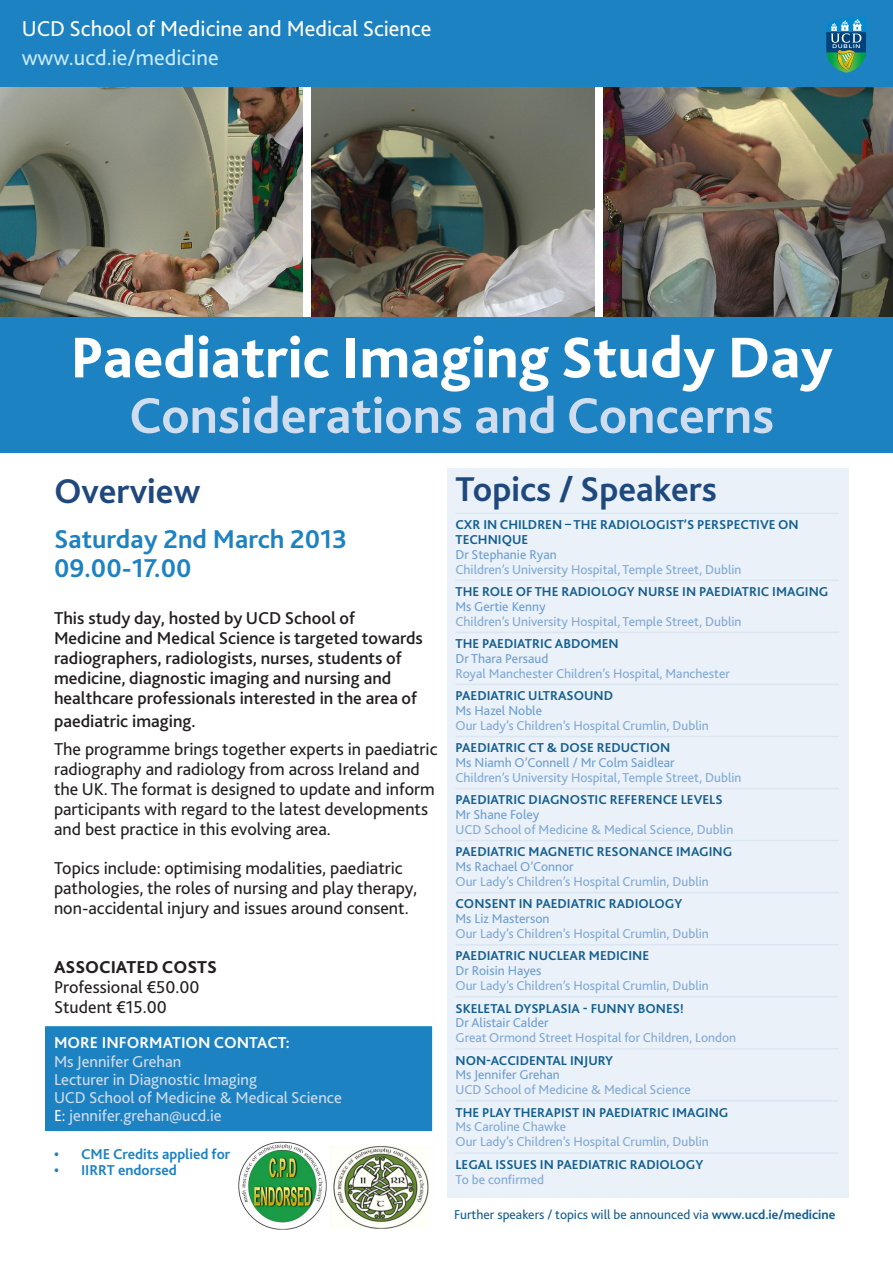
<style>
.page{position:relative;width:893px;height:1263px;background:#fff}
.page>*{position:absolute;margin:0;border:0;box-sizing:border-box;transform-origin:0 0}
.t1{font:800 60px "Bliss 2";color:#fff}
.t2{font:700 52.5px "Bliss 2";color:#d0ddef}
.t3{font:700 36px "Bliss 2";color:#1f497d}
.Body{font:700 27px/29.7px "Bliss 2";color:#1d82c2}
.contents_1{font:22.5px "Bliss 2";color:#fff}
.contents_1-2{font:22.5px "Bliss 2";color:#c6eafa}
.Body-2{font:18px/19.8px "Bliss 2";color:#231f20}
.Body-3{font:500 18px/19.8px "Bliss 2";color:#231f20}
.Body-4{font:800 18px "Bliss 2";color:#231f20}
.Body-5{font:16.5px "Bliss 2";color:#d0ddef}
.Body-6{font:700 16.5px "Bliss 2";color:#fff}
.t4{font:700 15px "Bliss 2";color:#1d82c2}
.venue{font:13.5px "Bliss 2";color:#7fa8d6}
.t5{font:700 13.5px/14.9px "Bliss 2";color:#135f90}
.speaker{font:13.5px "Bliss 2";color:#6c9ed1}
.speaker-2{font:13.5px "Bliss 2";color:#7fa8d6}
.Body-7{font:13.5px "Bliss 2";color:#135f90}
.s1{color:#fff}
.s2{font-weight:700}
</style>
<div class="page">
<img style="left:603px;top:86px;width:290px;height:231px">
<img style="left:311px;top:86px;width:284px;height:231px">
<img style="left:0;top:86px;width:304px;height:231px">
<div style="left:447px;top:468px;width:402px;height:730px;background:#ebf1f8"></div>
<div style="left:0;top:317px;width:893px;height:136px;background:#1d82c2"></div>
<div style="left:0;top:0;width:893px;height:86px;background:#1d82c2"></div>
<svg style="left:826px;top:17px;width:40px;height:56px;background:#3d8b91"></svg>
<div style="left:45px;top:1026px;width:387px;height:105px;background:#1d82c2;border:2px solid #1d82c2"></div>
<hr style="left:455px;top:513px;width:384px;height:1px;background:#dce6f1">
<hr style="left:455px;top:579px;width:384px;height:2px;background:#dce6f1">
<hr style="left:455px;top:632px;width:384px;height:1px;background:#dce6f1">
<hr style="left:455px;top:684px;width:384px;height:1px;background:#dce6f1">
<hr style="left:455px;top:736px;width:384px;height:1px;background:#dce6f1">
<hr style="left:455px;top:788px;width:384px;height:1px;background:#dce6f1">
<hr style="left:455px;top:840px;width:384px;height:1px;background:#dce6f1">
<hr style="left:455px;top:892px;width:384px;height:1px;background:#dce6f1">
<hr style="left:455px;top:944px;width:384px;height:1px;background:#dce6f1">
<hr style="left:455px;top:996px;width:384px;height:1px;background:#dce6f1">
<hr style="left:455px;top:1048px;width:384px;height:1px;background:#dce6f1">
<hr style="left:455px;top:1100px;width:384px;height:1px;background:#dce6f1">
<hr style="left:455px;top:1152px;width:384px;height:2px;background:#dce6f1">
<img style="left:238px;top:1141px;width:89px;height:88px">
<img style="left:333px;top:1146px;width:96px;height:83px">
<p class="contents_1" style="left:22px;top:15px;width:411px">UCD School of Medicine and Medical Science</p>
<p class="contents_1-2" style="left:22px;top:43px;width:198px">www.ucd.ie/medicine</p>
<p class="t1" style="left:70px;top:320px;width:764px">Paediatric Imaging Study Day</p>
<p class="t2" style="left:129px;top:383px;width:647px">Considerations and Concerns</p>
<p class="t3" style="left:54px;top:469px;width:148px">Overview</p>
<p class="Body" style="left:54px;top:523px;width:295px">Saturday 2nd March 2013<br>09.00-17.00</p>
<p class="Body-3" style="left:54px;top:608px;width:370px">This study day, hosted by UCD School of Medicine and Medical Science is targeted towards radiographers, radiologists, nurses, students of medicine, diagnostic imaging and nursing and healthcare professionals interested in the area of</p>
<p class="Body-3" style="left:54px;top:710px;width:143px">paediatric imaging.</p>
<p class="Body-2" style="left:54px;top:739px;width:385px">The programme brings together experts in paediatric radiography and radiology from across Ireland and the UK. The format is designed to update and inform participants with regard to the latest developments and best practice in this evolving area.</p>
<p class="Body-2" style="left:54px;top:858px;width:365px">Topics include: optimising modalities, paediatric pathologies, the roles of nursing and play therapy, non-accidental injury and issues around consent.</p>
<p class="Body-4" style="left:54px;top:956px;width:164px">ASSOCIATED COSTS</p>
<p class="Body-2" style="left:54px;top:977px;width:147px">Professional €50.00</p>
<p class="Body-2" style="left:54px;top:996px;width:114px">Student €15.00</p>
<p class="Body-6" style="left:54px;top:1033px;width:237px">MORE INFORMATION CONTACT:</p>
<p class="Body-5" style="left:54px;top:1051px;width:129px">Ms Jennifer Grehan</p>
<p class="Body-5" style="left:54px;top:1069px;width:205px">Lecturer in Diagnostic Imaging</p>
<p class="Body-5" style="left:54px;top:1087px;width:289px">UCD School of Medicine &amp; Medical Science</p>
<p class="Body-5" style="left:54px;top:1105px;width:169px"><span class="s1">E:</span> jennifer.grehan@ucd.ie</p>
<p class="t4" style="left:54px;top:1144px;width:178px">• CME Credits applied for</p>
<p class="t4" style="left:54px;top:1161px;width:124px">• IIRRT endorsed</p>
<p class="t3" style="left:455px;top:466px;width:263px">Topics / Speakers</p>
<p class="t5" style="left:455px;top:517px;width:345px">CXR IN CHILDREN – THE RADIOLOGIST’S PERSPECTIVE ON<br>TECHNIQUE</p>
<p class="speaker" style="left:455px;top:546px;width:103px">Dr Stephanie Ryan</p>
<p class="speaker-2" style="left:455px;top:561px;width:288px">Children’s University Hospital, Temple Street, Dublin</p>
<p class="t5" style="left:455px;top:584px;width:374px">THE ROLE OF THE RADIOLOGY NURSE IN PAEDIATRIC IMAGING</p>
<p class="speaker" style="left:455px;top:598px;width:92px">Ms Gertie Kenny</p>
<p class="venue" style="left:455px;top:613px;width:288px">Children’s University Hospital, Temple Street, Dublin</p>
<p class="t5" style="left:455px;top:636px;width:165px">THE PAEDIATRIC ABDOMEN</p>
<p class="speaker" style="left:455px;top:650px;width:94px">Dr Thara Persaud</p>
<p class="venue" style="left:455px;top:665px;width:276px">Royal Manchester Children’s Hospital, Manchester</p>
<p class="t5" style="left:455px;top:688px;width:159px">PAEDIATRIC ULTRASOUND</p>
<p class="speaker" style="left:455px;top:702px;width:88px">Ms Hazel Noble</p>
<p class="speaker-2" style="left:455px;top:717px;width:255px">Our Lady’s Children’s Hospital Crumlin, Dublin</p>
<p class="t5" style="left:455px;top:740px;width:216px">PAEDIATRIC CT &amp; DOSE REDUCTION</p>
<p class="speaker" style="left:455px;top:754px;width:221px">Ms Niamh O’Connell / Mr Colm Saidlear</p>
<p class="venue" style="left:455px;top:769px;width:288px">Children’s University Hospital, Temple Street, Dublin</p>
<p class="t5" style="left:455px;top:792px;width:269px">PAEDIATRIC DIAGNOSTIC REFERENCE LEVELS</p>
<p class="speaker" style="left:455px;top:806px;width:85px">Mr Shane Foley</p>
<p class="venue" style="left:455px;top:821px;width:279px">UCD School of Medicine &amp; Medical Science, Dublin</p>
<p class="t5" style="left:455px;top:844px;width:278px">PAEDIATRIC MAGNETIC RESONANCE IMAGING</p>
<p class="speaker" style="left:455px;top:858px;width:120px">Ms Rachael O’Connor</p>
<p class="venue" style="left:455px;top:873px;width:255px">Our Lady’s Children’s Hospital Crumlin, Dublin</p>
<p class="t5" style="left:455px;top:896px;width:228px">CONSENT IN PAEDIATRIC RADIOLOGY</p>
<p class="speaker" style="left:455px;top:910px;width:95px">Ms Liz Masterson</p>
<p class="venue" style="left:455px;top:925px;width:255px">Our Lady’s Children’s Hospital Crumlin, Dublin</p>
<p class="t5" style="left:455px;top:948px;width:195px">PAEDIATRIC NUCLEAR MEDICINE</p>
<p class="speaker" style="left:455px;top:962px;width:88px">Dr Roisin Hayes</p>
<p class="venue" style="left:455px;top:977px;width:255px">Our Lady’s Children’s Hospital Crumlin, Dublin</p>
<p class="t5" style="left:455px;top:1000px;width:230px">SKELETAL DYSPLASIA - FUNNY BONES!</p>
<p class="speaker" style="left:455px;top:1014px;width:95px">Dr Alistair Calder</p>
<p class="venue" style="left:455px;top:1029px;width:282px">Great Ormond Street Hospital for Children, London</p>
<p class="t5" style="left:455px;top:1052px;width:159px">NON-ACCIDENTAL INJURY</p>
<p class="speaker" style="left:455px;top:1066px;width:106px">Ms Jennifer Grehan</p>
<p class="venue" style="left:455px;top:1081px;width:237px">UCD School of Medicine &amp; Medical Science</p>
<p class="t5" style="left:455px;top:1104px;width:274px">THE PLAY THERAPIST IN PAEDIATRIC IMAGING</p>
<p class="venue" style="left:455px;top:1118px;width:112px">Ms Caroline Chawke</p>
<p class="venue" style="left:455px;top:1133px;width:255px">Our Lady’s Children’s Hospital Crumlin, Dublin</p>
<p class="t5" style="left:455px;top:1156px;width:249px">LEGAL ISSUES IN PAEDIATRIC RADIOLOGY</p>
<p class="venue" style="left:455px;top:1171px;width:90px">To be confirmed</p>
<p class="Body-7" style="left:454px;top:1206px;width:383px">Further speakers / topics will be announced via <span class="s2">www.ucd.ie/medicine</span></p>
</div>
